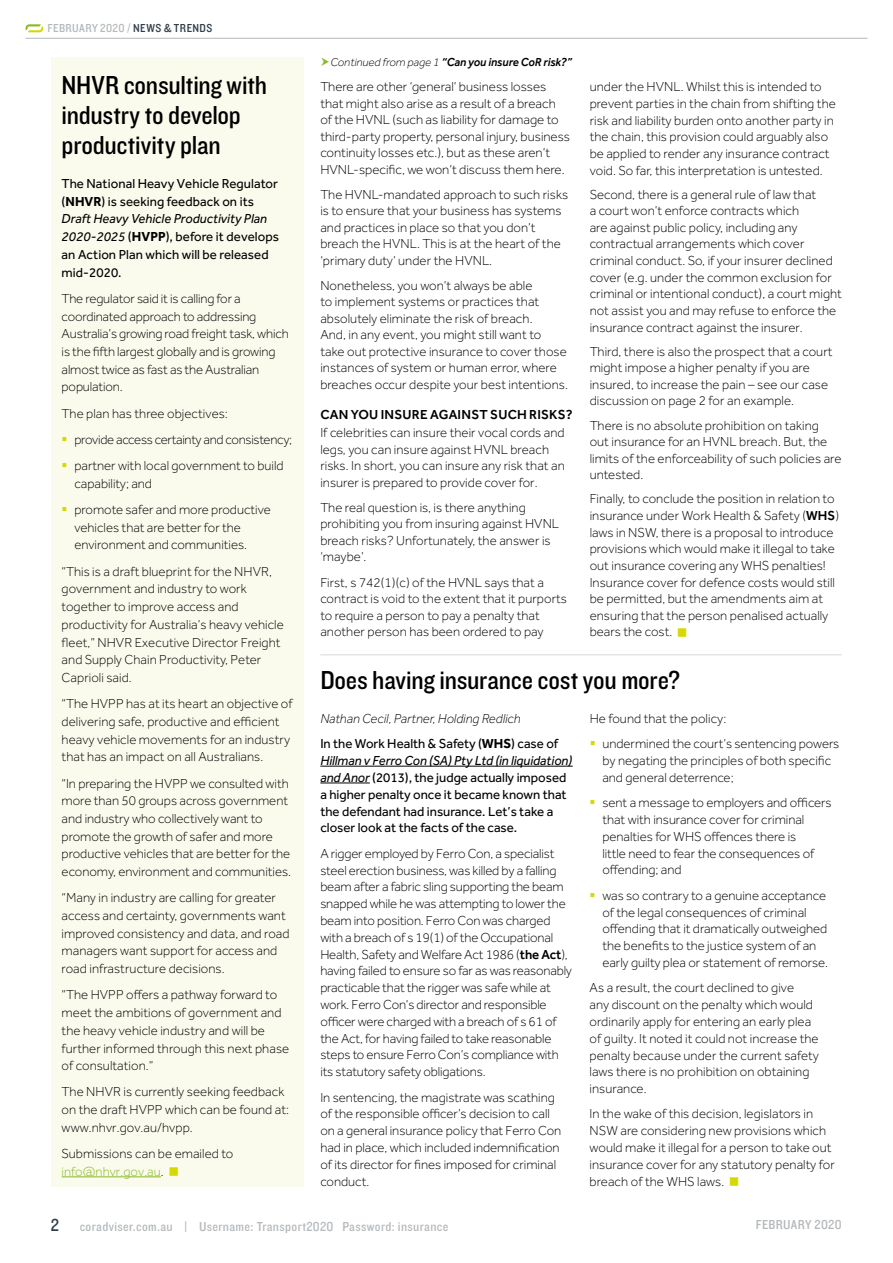
<style>
.page{position:relative;width:893px;height:1263px;background:#fff}
.page>*{position:absolute;margin:0;border:0;box-sizing:border-box;transform-origin:0 0}
.t1{font:27px/29.7px "Knockout 30 Junior Welterwt";letter-spacing:-.01em;color:#000}
.t2{font:18px "Knockout 30 Junior Welterwt";color:#303e49}
.t3{font:300 13.5px/16.8px "Effra";letter-spacing:.005em;color:#000}
.t4{font:13.5px/17.7px "Effra";color:#000}
.t5{font:13.5px "Knockout 30 Junior Welterwt";letter-spacing:.025em;color:#b5b9bc}
.t6{font:italic 300 13.5px/25.3px "Effra";letter-spacing:.005em;color:#000}
.t7{font:300 13.5px "Effra";letter-spacing:-.02em;color:#000}
.t8{font:500 13.5px "Effra";letter-spacing:.015em;color:#000}
.t9{font:italic 500 12px "Effra";color:#000}
.t10{font:12px "Knockout 30 Junior Welterwt";letter-spacing:.035em;color:#b5b9bc}
.s1{color:#303e49}
.s2{font-weight:700}
.s3{font-style:italic}
.s4{color:#d5d900}
.s5{color:#87b925}
.s6{font-weight:300;font-size:11.7px}
.s7{font-weight:500}
.s8{font-weight:400;font-style:normal}
.s9{font-weight:700;font-style:normal}
</style>
<div class="page">
<hr style="left:26px;top:38px;width:841px;height:1px;background:#b5b9bc">
<svg style="left:26px;top:24px;width:17px;height:8px"></svg>
<div style="left:51px;top:57px;width:252px;height:1129px;background:#fbfbed"></div>
<hr style="left:62px;top:1176px;width:99px;height:1px;background:#87b925">
<hr style="left:320px;top:654px;width:522px;height:1px;background:#d6d8da">
<hr style="left:320px;top:766px;width:253px;height:1px;background:#000">
<hr style="left:320px;top:783px;width:50px;height:1px;background:#000">
<p class="t10" style="left:48px;top:20px;width:166px">FEBRUARY 2020 / <span class="s1">NEWS &amp; TRENDS</span></p>
<h1 class="t1" style="left:62px;top:69px;width:207px">NHVR consulting with industry to develop productivity plan</h1>
<p class="t4" style="left:62px;top:174px;width:219px">The National Heavy Vehicle Regulator (<span class="s2">NHVR</span>) is seeking feedback on its<br><span class="s3">Draft Heavy Vehicle Productivity Plan<br>2020-2025</span> (<span class="s2">HVPP</span>), before it develops an Action Plan which will be released mid-2020.</p>
<p class="t3" style="left:62px;top:289px;width:229px;line-height:17.7px">The regulator said it is calling for a coordinated approach to addressing Australia’s growing road freight task, which is the fifth largest globally and is growing almost twice as fast as the Australian population.</p>
<p class="t3" style="left:62px;top:405px;width:168px">The plan has three objectives:</p>
<p class="t7" style="left:62px;top:432px;width:232px"><span class="s4">▪</span> provide access certainty and consistency;</p>
<p class="t3" style="left:74px;top:457px;width:211px;line-height:17.7px;text-indent:-13px"><span class="s4">▪</span> partner with local government to build capability; and</p>
<p class="t3" style="left:74px;top:501px;width:198px;line-height:17.7px;text-indent:-13px"><span class="s4">▪</span> promote safer and more productive vehicles that are better for the environment and communities.</p>
<p class="t3" style="left:62px;top:562px;width:224px;line-height:17.7px">“This is a draft blueprint for the NHVR, government and industry to work together to improve access and productivity for Australia’s heavy vehicle fleet,” NHVR Executive Director Freight and Supply Chain Productivity, Peter Caprioli said.</p>
<p class="t3" style="left:62px;top:695px;width:233px;line-height:17.7px">“The HVPP has at its heart an objective of delivering safe, productive and efficient heavy vehicle movements for an industry that has an impact on all Australians.</p>
<p class="t3" style="left:62px;top:774px;width:231px;line-height:17.7px">“In preparing the HVPP we consulted with more than 50 groups across government and industry who collectively want to promote the growth of safer and more productive vehicles that are better for the economy, environment and communities.</p>
<p class="t3" style="left:62px;top:889px;width:230px;line-height:17.7px">“Many in industry are calling for greater access and certainty, governments want improved consistency and data, and road managers want support for access and road infrastructure decisions.</p>
<p class="t3" style="left:62px;top:986px;width:229px;line-height:17.7px">“The HVPP offers a pathway forward to meet the ambitions of government and the heavy vehicle industry and will be further informed through this next phase of consultation.”</p>
<p class="t3" style="left:62px;top:1083px;width:229px;line-height:17.7px">The NHVR is currently seeking feedback on the draft HVPP which can be found at: www.nhvr.gov.au/hvpp.</p>
<p class="t3" style="left:62px;top:1145px;width:173px;line-height:17.7px">Submissions can be emailed to <span class="s5">info@nhvr.gov.au</span>.</p>
<p class="t9" style="left:331px;top:55px;width:243px"><span class="s6">Continued from page 1</span> “Can you insure CoR risk?”</p>
<p class="t3" style="left:320px;top:79px;width:251px">There are other ‘general’ business losses that might also arise as a result of a breach of the HVNL (such as liability for damage to third-party property, personal injury, business continuity losses etc.), but as these aren’t HVNL-specific, we won’t discuss them here.</p>
<p class="t3" style="left:320px;top:186px;width:249px">The HVNL-mandated approach to such risks is to ensure that your business has systems and practices in place so that you don’t breach the HVNL. This is at the heart of the ‘primary duty’ under the HVNL.</p>
<p class="t3" style="left:320px;top:277px;width:249px">Nonetheless, you won’t always be able<br>to implement systems or practices that absolutely eliminate the risk of breach.<br>And, in any event, you might still want to take out protective insurance to cover those instances of system or human error, where breaches occur despite your best intentions.</p>
<p class="t8" style="left:320px;top:406px;width:254px">CAN YOU INSURE AGAINST SUCH RISKS?</p>
<p class="t3" style="left:320px;top:425px;width:246px">If celebrities can insure their vocal cords and legs, you can insure against HVNL breach risks. In short, you can insure any risk that an insurer is prepared to provide cover for.</p>
<p class="t3" style="left:320px;top:499px;width:240px">The real question is, is there anything prohibiting you from insuring against HVNL breach risks? Unfortunately, the answer is ‘maybe’.</p>
<p class="t3" style="left:320px;top:574px;width:248px">First, s 742(1)(c) of the HVNL says that a contract is void to the extent that it purports to require a person to pay a penalty that another person has been ordered to pay</p>
<p class="t3" style="left:590px;top:79px;width:248px">under the HVNL. Whilst this is intended to prevent parties in the chain from shifting the risk and liability burden onto another party in the chain, this provision could arguably also be applied to render any insurance contract void. So far, this interpretation is untested.</p>
<p class="t3" style="left:590px;top:186px;width:254px">Second, there is a general rule of law that<br>a court won’t enforce contracts which<br>are against public policy, including any contractual arrangements which cover criminal conduct. So, if your insurer declined cover (e.g. under the common exclusion for criminal or intentional conduct), a court might not assist you and may refuse to enforce the insurance contract against the insurer.</p>
<p class="t3" style="left:590px;top:343px;width:244px">Third, there is also the prospect that a court might impose a higher penalty if you are insured, to increase the pain – see our case discussion on page 2 for an example.</p>
<p class="t3" style="left:590px;top:417px;width:253px">There is no absolute prohibition on taking out insurance for an HVNL breach. But, the limits of the enforceability of such policies are untested.</p>
<p class="t3" style="left:590px;top:491px;width:251px">Finally, to conclude the position in relation to insurance under Work Health &amp; Safety (<span class="s7">WHS</span>) laws in NSW, there is a proposal to introduce provisions which would make it illegal to take out insurance covering any WHS penalties!<br>Insurance cover for defence costs would still be permitted, but the amendments aim at ensuring that the person penalised actually bears the cost.</p>
<h1 class="t1" style="left:320px;top:664px;width:361px">Does having insurance cost you more?</h1>
<p class="t6" style="left:320px;top:706px;width:239px">Nathan Cecil, Partner, Holding Redlich<br><span class="s8">In the Work Health &amp; Safety (</span><span class="s9">WHS</span><span class="s8">) case of</span></p>
<p class="t4" style="left:320px;top:752px;width:253px;line-height:16.8px"><span class="s3">Hillman v Ferro Con (SA) Pty Ltd (in liquidation) and Anor</span> (2013), the judge actually imposed a higher penalty once it became known that the defendant had insurance. Let’s take a closer look at the facts of the case.</p>
<p class="t3" style="left:320px;top:845px;width:253px">A rigger employed by Ferro Con, a specialist steel erection business, was killed by a falling beam after a fabric sling supporting the beam snapped while he was attempting to lower the beam into position. Ferro Con was charged with a breach of s 19(1) of the Occupational Health, Safety and Welfare Act 1986 (<span class="s7">the Act</span>), having failed to ensure so far as was reasonably practicable that the rigger was safe while at work. Ferro Con’s director and responsible officer were charged with a breach of s 61 of the Act, for having failed to take reasonable steps to ensure Ferro Con’s compliance with its statutory safety obligations.</p>
<p class="t3" style="left:320px;top:1089px;width:242px">In sentencing, the magistrate was scathing of the responsible officer’s decision to call on a general insurance policy that Ferro Con had in place, which included indemnification of its director for fines imposed for criminal conduct.</p>
<p class="t3" style="left:590px;top:710px;width:138px">He found that the policy:</p>
<p class="t3" style="left:602px;top:735px;width:238px;text-indent:-13px"><span class="s4">▪</span> undermined the court’s sentencing powers by negating the principles of both specific and general deterrence;</p>
<p class="t3" style="left:602px;top:794px;width:231px;text-indent:-13px"><span class="s4">▪</span> sent a message to employers and officers that with insurance cover for criminal penalties for WHS offences there is<br>little need to fear the consequences of offending; and</p>
<p class="t3" style="left:602px;top:887px;width:227px;text-indent:-13px"><span class="s4">▪</span> was so contrary to a genuine acceptance of the legal consequences of criminal offending that it dramatically outweighed the benefits to the justice system of an early guilty plea or statement of remorse.</p>
<p class="t3" style="left:590px;top:979px;width:231px">As a result, the court declined to give<br>any discount on the penalty which would ordinarily apply for entering an early plea of guilty. It noted it could not increase the penalty because under the current safety laws there is no prohibition on obtaining insurance.</p>
<p class="t3" style="left:590px;top:1105px;width:247px">In the wake of this decision, legislators in NSW are considering new provisions which would make it illegal for a person to take out insurance cover for any statutory penalty for breach of the WHS laws.</p>
<h2 class="t2" style="left:51px;top:1213px;width:10px">2</h2>
<p class="t5" style="left:80px;top:1217px;width:370px">coradviser.com.au | Username: Transport2020 Password: insurance</p>
<p class="t5" style="left:756px;top:1215px;width:87px">FEBRUARY 2020</p>
</div>
